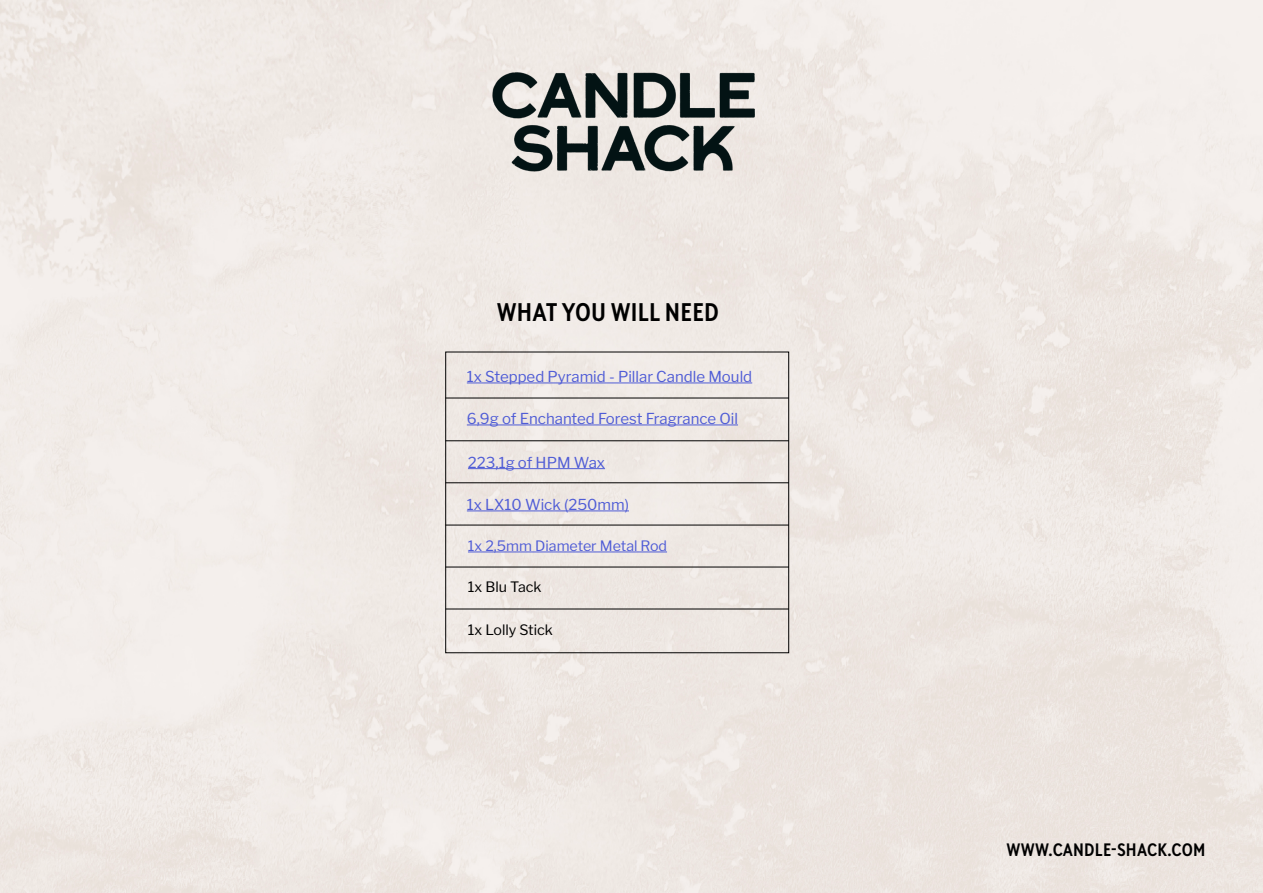
<style>
.page{position:relative;width:1263px;height:893px;background:#efe9e4}
.page>*{position:absolute;margin:0;border:0;box-sizing:border-box;transform-origin:0 0}
.t1{font:700 25.5px "Brown Cond LL";letter-spacing:.01em;color:#000}
.t2{font:700 18px "Brown Cond LL";letter-spacing:.01em;color:#000}
.t3{font:15px "Libre Franklin";color:#4f5cd6}
.t4{font:14.25px "Libre Franklin";color:#4f5cd6}
.t5{font:14.25px "Libre Franklin";color:#000}
</style>
<div class="page">
<img style="left:492px;top:73px;width:262px;height:98px">
<div style="left:445px;top:352px;width:344px;height:301px;border:1px solid #000"></div>
<hr style="left:445px;top:398px;width:344px;height:1px;background:#000">
<hr style="left:467px;top:383px;width:285px;height:1px;background:#4f5cd6">
<hr style="left:467px;top:425px;width:271px;height:1px;background:#4f5cd6">
<hr style="left:445px;top:440px;width:344px;height:1px;background:#000">
<hr style="left:445px;top:482px;width:344px;height:1px;background:#000">
<hr style="left:467px;top:510px;width:162px;height:1px;background:#4f5cd6">
<hr style="left:468px;top:468px;width:137px;height:1px;background:#4f5cd6">
<hr style="left:468px;top:552px;width:199px;height:1px;background:#4f5cd6">
<hr style="left:445px;top:525px;width:344px;height:1px;background:#000">
<hr style="left:445px;top:567px;width:344px;height:1px;background:#000">
<hr style="left:445px;top:609px;width:344px;height:1px;background:#000">
<h1 class="t1" style="left:497px;top:292px;width:224px">WHAT YOU WILL NEED</h1>
<p class="t3" style="left:467px;top:365px;width:287px">1x Stepped Pyramid - Pillar Candle Mould</p>
<p class="t3" style="left:467px;top:407px;width:273px">6,9g of Enchanted Forest Fragrance Oil</p>
<p class="t3" style="left:468px;top:450px;width:139px">223,1g of HPM Wax</p>
<p class="t3" style="left:467px;top:493px;width:164px">1x LX10 Wick (250mm)</p>
<p class="t4" style="left:468px;top:534px;width:201px">1x 2,5mm Diameter Metal Rod</p>
<p class="t5" style="left:468px;top:575px;width:75px">1x Blu Tack</p>
<p class="t5" style="left:468px;top:619px;width:87px">1x Lolly Stick</p>
<p class="t2" style="left:1007px;top:836px;width:200px">WWW.CANDLE-SHACK.COM</p>
</div>
